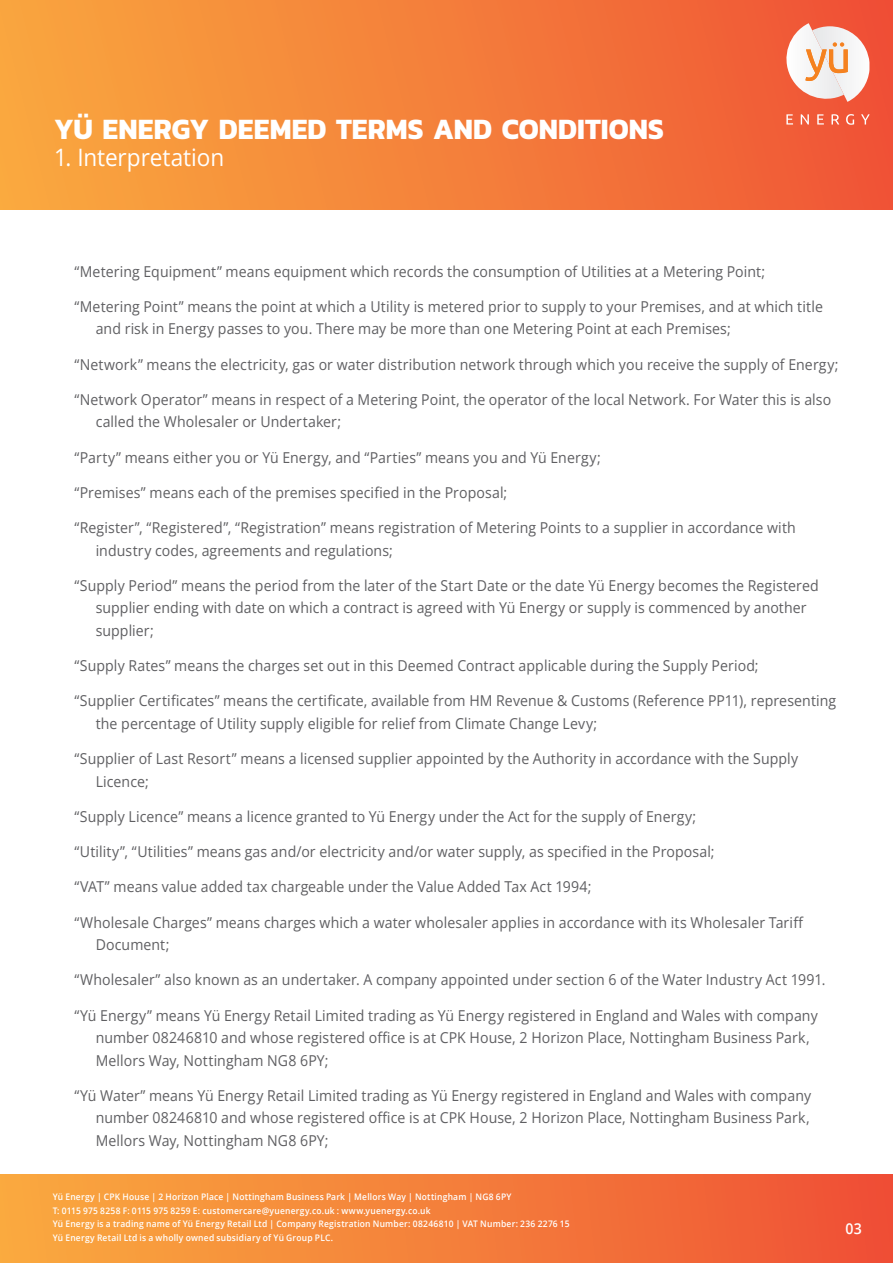
<style>
.page{position:relative;width:893px;height:1263px;background:#fff}
.page>*{position:absolute;margin:0;border:0;box-sizing:border-box;transform-origin:0 0}
.t1{font:700 30px "Kanit";color:#fff;scale:.94 1}
.t2{font:24px "Open Sans";letter-spacing:-.005em;color:#fff;scale:.94 1}
.t3{font:15px/22.5px "Open Sans";letter-spacing:.005em;color:#5f5f62;scale:.94 1}
.Paragraph_Style_1{font:600 15px "Open Sans";color:#fff;scale:.94 1}
.t4{font:600 9px "Open Sans";letter-spacing:.025em;color:#fff;scale:.94 1}
.s1{font-weight:700}
</style>
<div class="page">
<div style="left:0;top:0;width:893px;height:210px;background:linear-gradient(to right,#f9a93f,#ef5336)"></div>
<div style="left:0;top:1174px;width:893px;height:89px;background:linear-gradient(to right,#faab3f,#ef5036)"></div>
<svg style="left:781px;top:23px;width:88px;height:81px"></svg>
<svg style="left:786px;top:114px;width:7px;height:11px"></svg>
<svg style="left:801px;top:114px;width:8px;height:11px"></svg>
<svg style="left:817px;top:114px;width:7px;height:11px"></svg>
<svg style="left:831px;top:114px;width:8px;height:11px"></svg>
<svg style="left:846px;top:114px;width:8px;height:11px"></svg>
<svg style="left:861px;top:114px;width:9px;height:11px"></svg>
<p class="t1" style="left:54px;top:106px;width:650px">YÜ ENERGY DEEMED TERMS AND CONDITIONS</p>
<p class="t2" style="left:54px;top:141px;width:183px">1. Interpretation</p>
<p class="t3" style="left:74px;top:259px;width:736px"><span class="s1">“Metering Equipment”</span> means equipment which records the consumption of Utilities at a Metering Point;</p>
<p class="t3" style="left:96px;top:295px;width:775px;text-indent:-21px"><span class="s1">“Metering Point”</span> means the point at which a Utility is metered prior to supply to your Premises, and at which title and risk in Energy passes to you. There may be more than one Metering Point at each Premises;</p>
<p class="t3" style="left:74px;top:352px;width:814px"><span class="s1">“Network”</span> means the electricity, gas or water distribution network through which you receive the supply of Energy;</p>
<p class="t3" style="left:96px;top:388px;width:784px;text-indent:-21px"><span class="s1">“Network Operator”</span> means in respect of a Metering Point, the operator of the local Network. For Water this is also called the Wholesaler or Undertaker;</p>
<p class="t3" style="left:74px;top:445px;width:561px"><span class="s1">“Party”</span> means either you or Yü Energy, and <span class="s1">“Parties”</span> means you and Yü Energy;</p>
<p class="t3" style="left:74px;top:481px;width:462px"><span class="s1">“Premises”</span> means each of the premises specified in the Proposal;</p>
<p class="t3" style="left:96px;top:516px;width:746px;text-indent:-21px"><span class="s1">“Register”</span>, <span class="s1">“Registered”</span>, <span class="s1">“Registration”</span> means registration of Metering Points to a supplier in accordance with industry codes, agreements and regulations;</p>
<p class="t3" style="left:96px;top:574px;width:771px;text-indent:-21px"><span class="s1">“Supply Period”</span> means the period from the later of the Start Date or the date Yü Energy becomes the Registered supplier ending with date on which a contract is agreed with Yü Energy or supply is commenced by another supplier;</p>
<p class="t3" style="left:74px;top:654px;width:729px"><span class="s1">“Supply Rates”</span> means the charges set out in this Deemed Contract applicable during the Supply Period;</p>
<p class="t3" style="left:96px;top:689px;width:789px;text-indent:-21px"><span class="s1">“Supplier Certificates”</span> means the certificate, available from HM Revenue &amp; Customs (Reference PP11), representing the percentage of Utility supply eligible for relief from Climate Change Levy;</p>
<p class="t3" style="left:96px;top:747px;width:749px;text-indent:-21px"><span class="s1">“Supplier of Last Resort”</span> means a licensed supplier appointed by the Authority in accordance with the Supply<br>Licence;</p>
<p class="t3" style="left:74px;top:805px;width:663px"><span class="s1">“Supply Licence”</span> means a licence granted to Yü Energy under the Act for the supply of Energy;</p>
<p class="t3" style="left:74px;top:840px;width:683px"><span class="s1">“Utility”, “Utilities”</span> means gas and/or electricity and/or water supply, as specified in the Proposal;</p>
<p class="t3" style="left:74px;top:875px;width:552px"><span class="s1">“VAT”</span> means value added tax chargeable under the Value Added Tax Act 1994;</p>
<p class="t3" style="left:96px;top:910px;width:754px;text-indent:-21px"><span class="s1">“Wholesale Charges”</span> means charges which a water wholesaler applies in accordance with its Wholesaler Tariff<br>Document;</p>
<p class="t3" style="left:74px;top:968px;width:801px"><span class="s1">“Wholesaler”</span> also known as an undertaker. A company appointed under section 6 of the Water Industry Act 1991.</p>
<p class="t3" style="left:96px;top:1003px;width:770px;text-indent:-21px"><span class="s1">“Yü Energy”</span> means Yü Energy Retail Limited trading as Yü Energy registered in England and Wales with company number 08246810 and whose registered office is at CPK House, 2 Horizon Place, Nottingham Business Park,<br>Mellors Way, Nottingham NG8 6PY;</p>
<p class="t3" style="left:96px;top:1084px;width:763px;text-align:justify;text-indent:-21px"><span class="s1">“Yü Water”</span> means Yü Energy Retail Limited trading as Yü Energy registered in England and Wales with company number 08246810 and whose registered office is at CPK House, 2 Horizon Place, Nottingham Business Park, Mellors Way, Nottingham NG8 6PY;</p>
<p class="t4" style="left:53px;top:1191px;width:489px">Yü Energy | CPK House | 2 Horizon Place | Nottingham Business Park | Mellors Way | Nottingham | NG8 6PY</p>
<p class="t4" style="left:53px;top:1204px;width:404px">T: 0115 975 8258 F: 0115 975 8259 E: customercare@yuenergy.co.uk : www.yuenergy.co.uk</p>
<p class="t4" style="left:53px;top:1218px;width:551px">Yü Energy is a trading name of Yü Energy Retail Ltd | Company Registration Number: 08246810 | VAT Number: 236 2276 15</p>
<p class="t4" style="left:53px;top:1231px;width:300px">Yü Energy Retail Ltd is a wholly owned subsidiary of Yü Group PLC.</p>
<p class="Paragraph_Style_1" style="left:54px;top:1205px;width:36px">024v</p>
<p class="Paragraph_Style_1" style="left:845px;top:1218px;width:19px">03</p>
</div>
